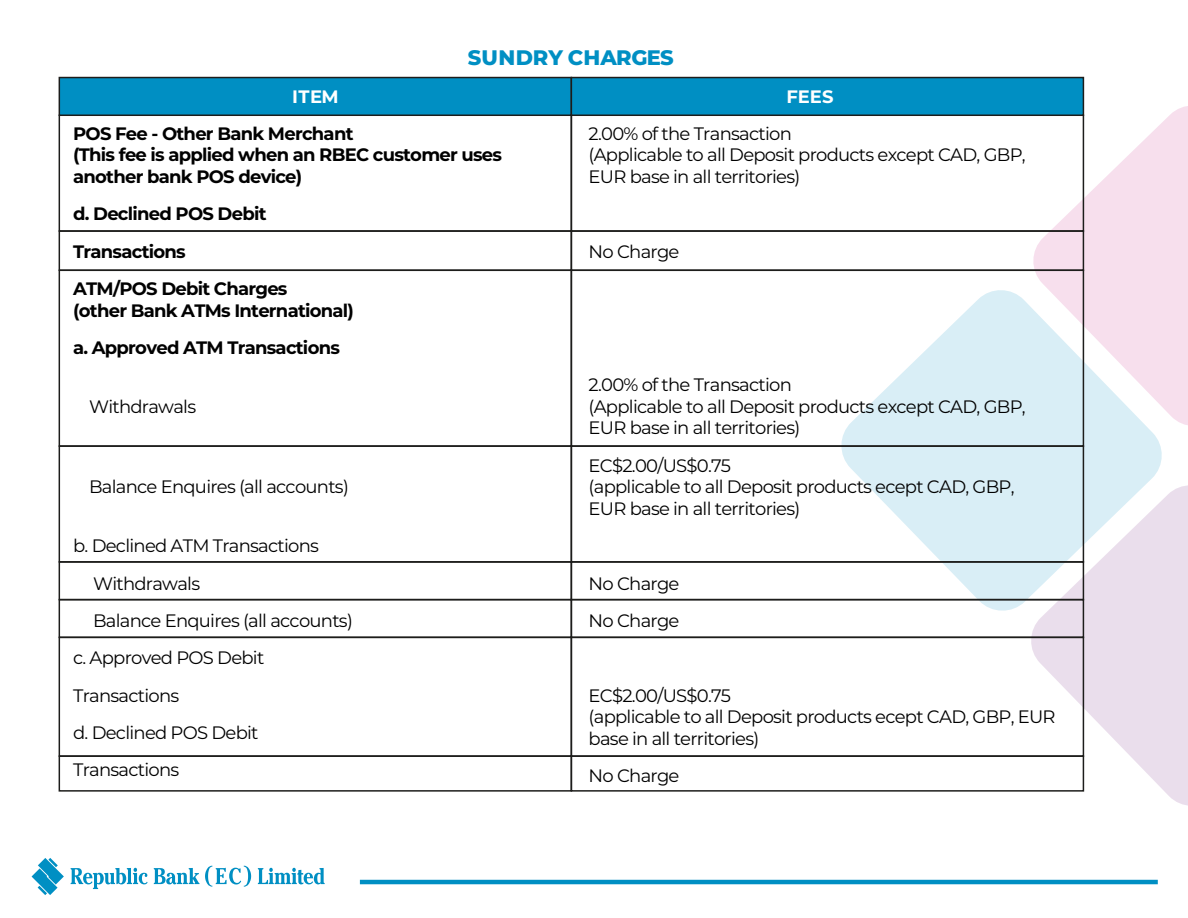
<style>
.page{position:relative;width:1188px;height:918px;background:#fff}
.page>*{position:absolute;margin:0;border:0;box-sizing:border-box;transform-origin:0 0}
.t1{font:800 21px "Montserrat";letter-spacing:-.005em;color:#008fc3}
.t2{font:18px/21.6px "Montserrat";letter-spacing:-.04em;color:#010101}
.t3{font:700 18px/37.3px "Montserrat";letter-spacing:-.04em;color:#010101}
.t4{font:700 18px "Montserrat";color:#fff}
</style>
<div class="page">
<svg style="left:1033px;top:102px;width:155px;height:323px;fill:#f7dfed"></svg>
<svg style="left:841px;top:287px;width:324px;height:324px;fill:#d9eef6"></svg>
<svg style="left:1028px;top:482px;width:160px;height:324px;fill:#eadeec"></svg>
<hr style="left:360px;top:880px;width:798px;height:4px;background:#008fc3">
<svg style="left:32px;top:858px;width:32px;height:37px"></svg>
<svg style="left:71px;top:868px;width:77px;height:21px"></svg>
<svg style="left:154px;top:868px;width:45px;height:16px"></svg>
<svg style="left:205px;top:866px;width:46px;height:21px"></svg>
<svg style="left:258px;top:868px;width:67px;height:16px"></svg>
<div style="left:59px;top:230px;width:513px;height:41px;border:2px solid #1d1d1b"></div>
<div style="left:571px;top:230px;width:513px;height:41px;border:2px solid #1d1d1b"></div>
<div style="left:59px;top:270px;width:513px;height:177px;border:2px solid #1d1d1b"></div>
<div style="left:571px;top:270px;width:513px;height:177px;border:2px solid #1d1d1b"></div>
<div style="left:59px;top:445px;width:513px;height:118px;border:2px solid #1d1d1b"></div>
<div style="left:571px;top:445px;width:513px;height:118px;border:2px solid #1d1d1b"></div>
<div style="left:59px;top:561px;width:513px;height:39px;border:2px solid #1d1d1b"></div>
<div style="left:571px;top:561px;width:513px;height:39px;border:2px solid #1d1d1b"></div>
<div style="left:59px;top:599px;width:513px;height:39px;border:2px solid #1d1d1b"></div>
<div style="left:571px;top:599px;width:513px;height:39px;border:2px solid #1d1d1b"></div>
<div style="left:59px;top:637px;width:513px;height:120px;border:2px solid #1d1d1b"></div>
<div style="left:571px;top:637px;width:513px;height:120px;border:2px solid #1d1d1b"></div>
<div style="left:59px;top:755px;width:513px;height:37px;border:2px solid #1d1d1b"></div>
<div style="left:571px;top:755px;width:513px;height:37px;border:2px solid #1d1d1b"></div>
<div style="left:59px;top:77px;width:513px;height:39px;background:#008fc3;border:2px solid #1d1d1b"></div>
<div style="left:571px;top:77px;width:513px;height:39px;background:#008fc3;border:2px solid #1d1d1b"></div>
<p class="t1" style="left:468px;top:42px;width:207px">SUNDRY CHARGES</p>
<p class="t4" style="left:292px;top:84px;width:48px">ITEM</p>
<p class="t4" style="left:786px;top:84px;width:49px">FEES</p>
<p class="t3" style="left:73px;top:122px;width:430px;line-height:21.6px">POS Fee - Other Bank Merchant<br>(This fee is applied when an RBEC customer uses another bank POS device)</p>
<p class="t3" style="left:73px;top:194px;width:216px">d. Declined POS Debit<br>Transactions<br>ATM/POS Debit Charges</p>
<p class="t3" style="left:73px;top:291px;width:282px">(other Bank ATMs International) a. Approved ATM Transactions</p>
<p class="t2" style="left:89px;top:395px;width:109px">Withdrawals</p>
<p class="t2" style="left:89px;top:476px;width:261px">Balance Enquires (all accounts)</p>
<p class="t2" style="left:73px;top:535px;width:247px">b. Declined ATM Transactions</p>
<p class="t2" style="left:93px;top:572px;width:109px">Withdrawals</p>
<p class="t2" style="left:93px;top:609px;width:261px">Balance Enquires (all accounts)</p>
<p class="t2" style="left:73px;top:647px;width:193px">c. Approved POS Debit</p>
<p class="t2" style="left:73px;top:684px;width:108px">Transactions</p>
<p class="t2" style="left:73px;top:721px;width:187px">d. Declined POS Debit</p>
<p class="t2" style="left:73px;top:759px;width:108px">Transactions</p>
<p class="t2" style="left:589px;top:122px;width:439px">2.00% of the Transaction<br>(Applicable to all Deposit products except CAD, GBP,<br>EUR base in all territories)</p>
<p class="t2" style="left:589px;top:240px;width:92px">No Charge</p>
<p class="t2" style="left:589px;top:373px;width:439px">2.00% of the Transaction<br>(Applicable to all Deposit products except CAD, GBP,<br>EUR base in all territories)</p>
<p class="t2" style="left:589px;top:454px;width:427px">EC$2.00/US$0.75<br>(applicable to all Deposit products ecept CAD, GBP,<br>EUR base in all territories)</p>
<p class="t2" style="left:589px;top:564px;width:92px;line-height:37.3px">No Charge<br>No Charge</p>
<p class="t2" style="left:589px;top:684px;width:468px">EC$2.00/US$0.75<br>(applicable to all Deposit products ecept CAD, GBP, EUR base in all territories)</p>
<p class="t2" style="left:589px;top:765px;width:92px">No Charge</p>
</div>
